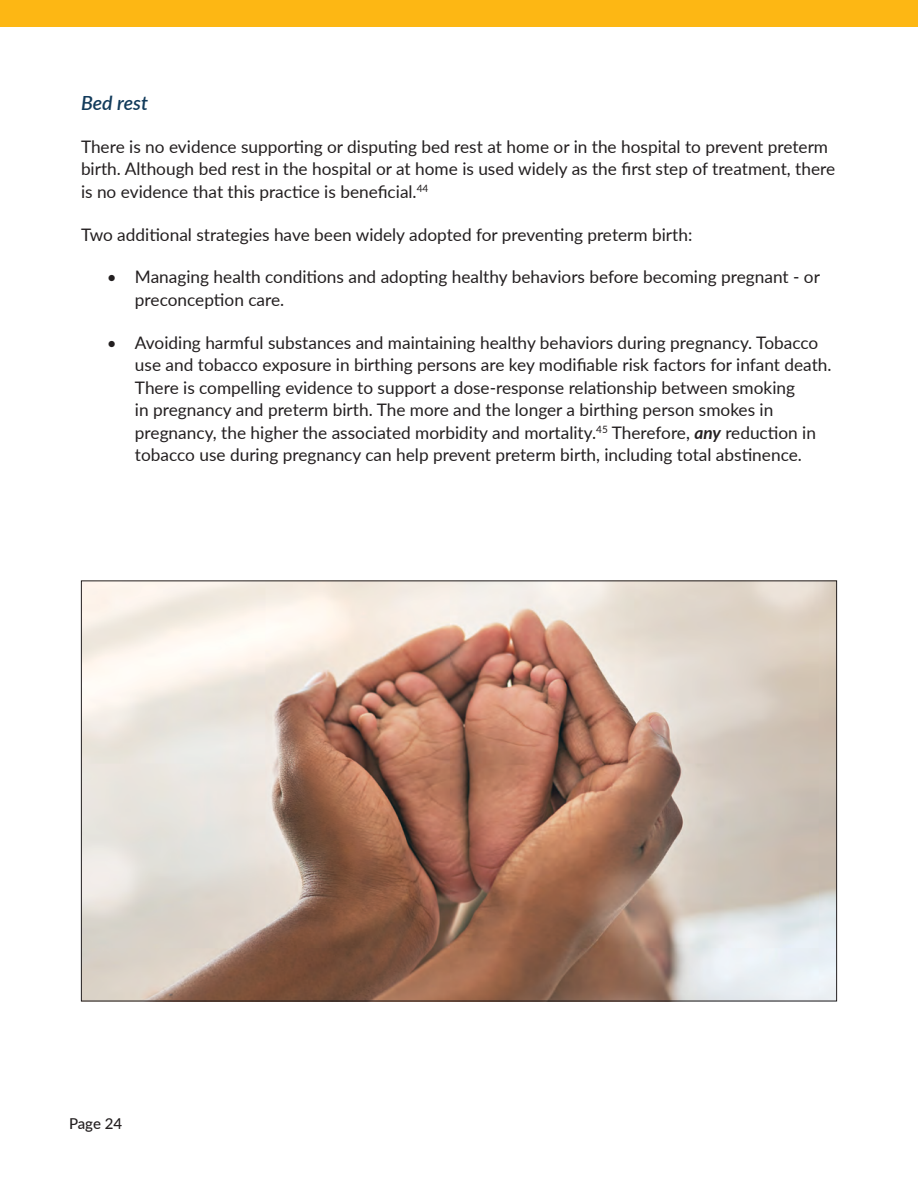
<style>
.page{position:relative;width:918px;height:1188px;background:#fff}
.page>*{position:absolute;margin:0;border:0;box-sizing:border-box;transform-origin:0 0}
.t1{font:italic 600 19.5px "Lato";color:#123b5b}
.Body_Par{font:17.25px/22.5px "Lato";color:#231f20}
.t2{font:500 15px "Lato";letter-spacing:-.005em;color:#231f20}
.s1{font-weight:700;font-style:italic}
</style>
<div class="page">
<div style="left:0;top:0;width:918px;height:27px;background:#fdb714"></div>
<img style="left:83px;top:582px;width:752px;height:417px">
<h3 class="t1" style="left:81px;top:89px;width:69px">Bed rest</h3>
<p class="Body_Par" style="left:81px;top:135px;width:756px">There is no evidence supporting or disputing bed rest at home or in the hospital to prevent preterm birth. Although bed rest in the hospital or at home is used widely as the first step of treatment, there is no evidence that this practice is beneficial.<sup>44</sup></p>
<p class="Body_Par" style="left:81px;top:222px;width:613px">Two additional strategies have been widely adopted for preventing preterm birth:</p>
<p class="Body_Par" style="left:135px;top:265px;width:686px;text-indent:-27px">• Managing health conditions and adopting healthy behaviors before becoming pregnant - or preconception care.</p>
<p class="Body_Par" style="left:135px;top:330px;width:698px;text-indent:-27px">• Avoiding harmful substances and maintaining healthy behaviors during pregnancy. Tobacco use and tobacco exposure in birthing persons are key modifiable risk factors for infant death.<br>There is compelling evidence to support a dose-response relationship between smoking<br>in pregnancy and preterm birth. The more and the longer a birthing person smokes in pregnancy, the higher the associated morbidity and mortality.<sup>45</sup> Therefore, <span class="s1">any</span> reduction in tobacco use during pregnancy can help prevent preterm birth, including total abstinence.</p>
<p class="t2" style="left:69px;top:1113px;width:55px">Page 24</p>
</div>
